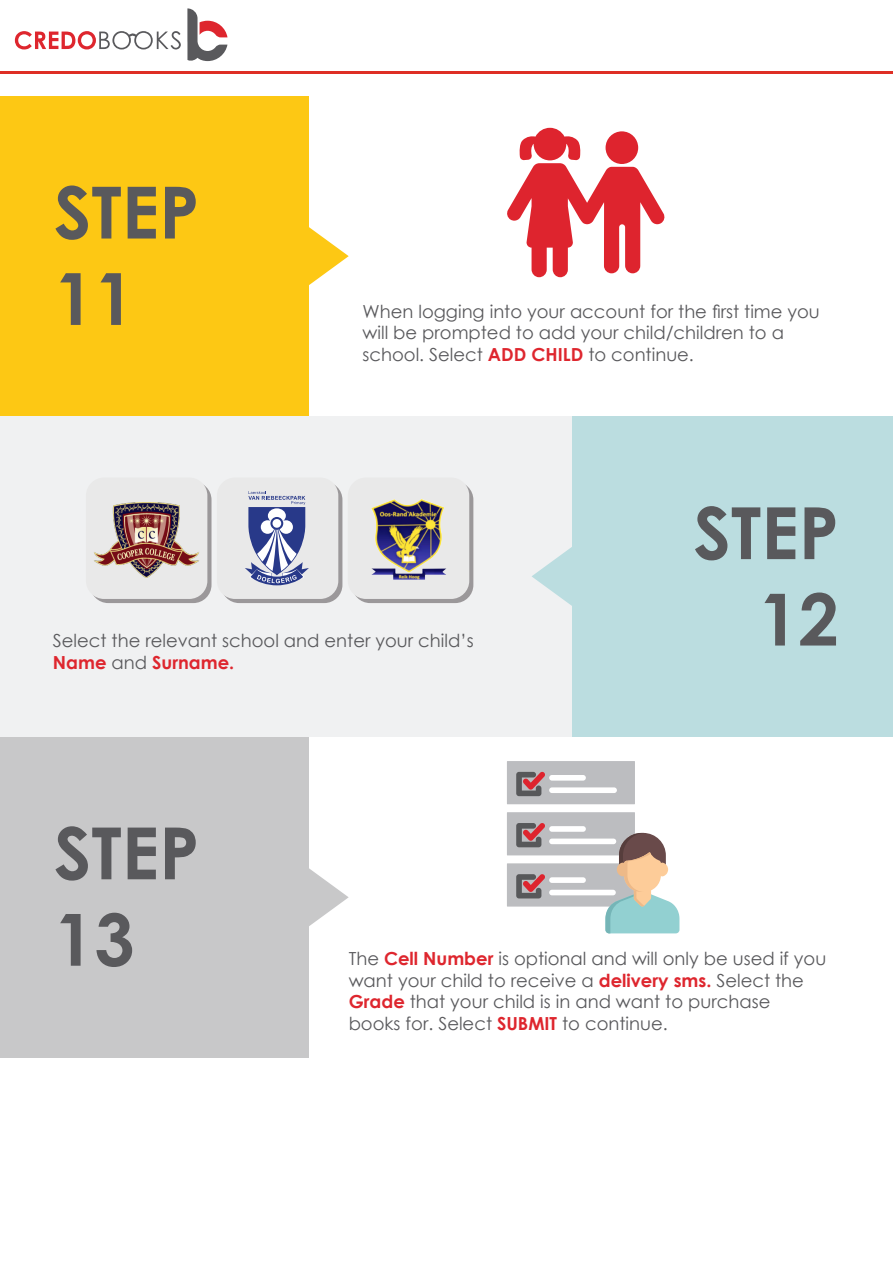
<style>
.page{position:relative;width:893px;height:1263px;background:#fff}
.page>*{position:absolute;margin:0;border:0;box-sizing:border-box;transform-origin:0 0}
.t1{font:700 72px/86.4px "Century Gothic";color:#59595c}
.t2{font:18px/21.6px "Century Gothic";color:#59595c}
.t3{font:700 18px "Century Gothic";color:#de262e}
.s1{font-weight:700;color:#de262e}
.s2{font-weight:400;color:#59595c}
</style>
<div class="page">
<hr style="left:0;top:71px;width:893px;height:3px;background:#de2f25">
<svg style="left:187px;top:8px;width:40px;height:54px"></svg>
<svg style="left:15px;top:31px;width:166px;height:18px"></svg>
<div style="left:0;top:96px;width:308px;height:321px;background:#fdc814"></div>
<svg style="left:308px;top:226px;width:41px;height:60px"></svg>
<div style="left:0;top:417px;width:572px;height:320px;background:#f0f1f2"></div>
<div style="left:572px;top:416px;width:321px;height:321px;background:#bbdde0"></div>
<svg style="left:532px;top:547px;width:40px;height:59px"></svg>
<div style="left:0;top:737px;width:308px;height:321px;background:#c8c8c9"></div>
<svg style="left:308px;top:868px;width:41px;height:59px"></svg>
<svg style="left:507px;top:128px;width:158px;height:149px"></svg>
<svg style="left:90px;top:482px;width:121px;height:121px"></svg>
<svg style="left:221px;top:482px;width:121px;height:121px"></svg>
<svg style="left:352px;top:482px;width:121px;height:121px"></svg>
<div style="left:86px;top:477px;width:121px;height:122px;background:#e9e9e9;border-radius:18px"></div>
<div style="left:217px;top:477px;width:121px;height:122px;background:#e9e9e9;border-radius:18px"></div>
<div style="left:348px;top:477px;width:121px;height:122px;background:#e9e9e9;border-radius:18px"></div>
<svg style="left:245px;top:491px;width:64px;height:94px"></svg>
<img style="left:94px;top:503px;width:105px;height:75px">
<img style="left:371px;top:499px;width:75px;height:81px">
<div style="left:507px;top:761px;width:128px;height:43px;background:#bcbdc0"></div>
<div style="left:549px;top:775px;width:37px;height:6px;background:#fff;border-radius:3px"></div>
<div style="left:549px;top:787px;width:68px;height:6px;background:#fff;border-radius:3px"></div>
<svg style="left:516px;top:771px;width:29px;height:25px"></svg>
<svg style="left:507px;top:812px;width:172px;height:121px"></svg>
<h1 class="t1" style="left:54px;top:166px;width:147px">STEP<br>11</h1>
<p class="t2" style="left:362px;top:300px;width:459px">When logging into your account for the first time you will be prompted to add your child/children to a school. Select <span class="s1">ADD CHILD</span> to continue.</p>
<h1 class="t1" style="left:693px;top:487px;width:147px">STEP</h1>
<p class="t2" style="left:53px;top:630px;width:422px">Select the relevant school and enter your child’s</p>
<p class="t3" style="left:53px;top:649px;width:183px">Name <span class="s2">and</span> Surname.</p>
<h1 class="t1" style="left:758px;top:573px;width:82px">12</h1>
<h1 class="t1" style="left:54px;top:807px;width:147px">STEP<br>13</h1>
<p class="t2" style="left:349px;top:947px;width:479px">The <span class="s1">Cell Number</span> is optional and will only be used if you want your child to receive a <span class="s1">delivery sms.</span> Select the <span class="s1">Grade</span> that your child is in and want to purchase books for. Select <span class="s1">SUBMIT</span> to continue.</p>
</div>
